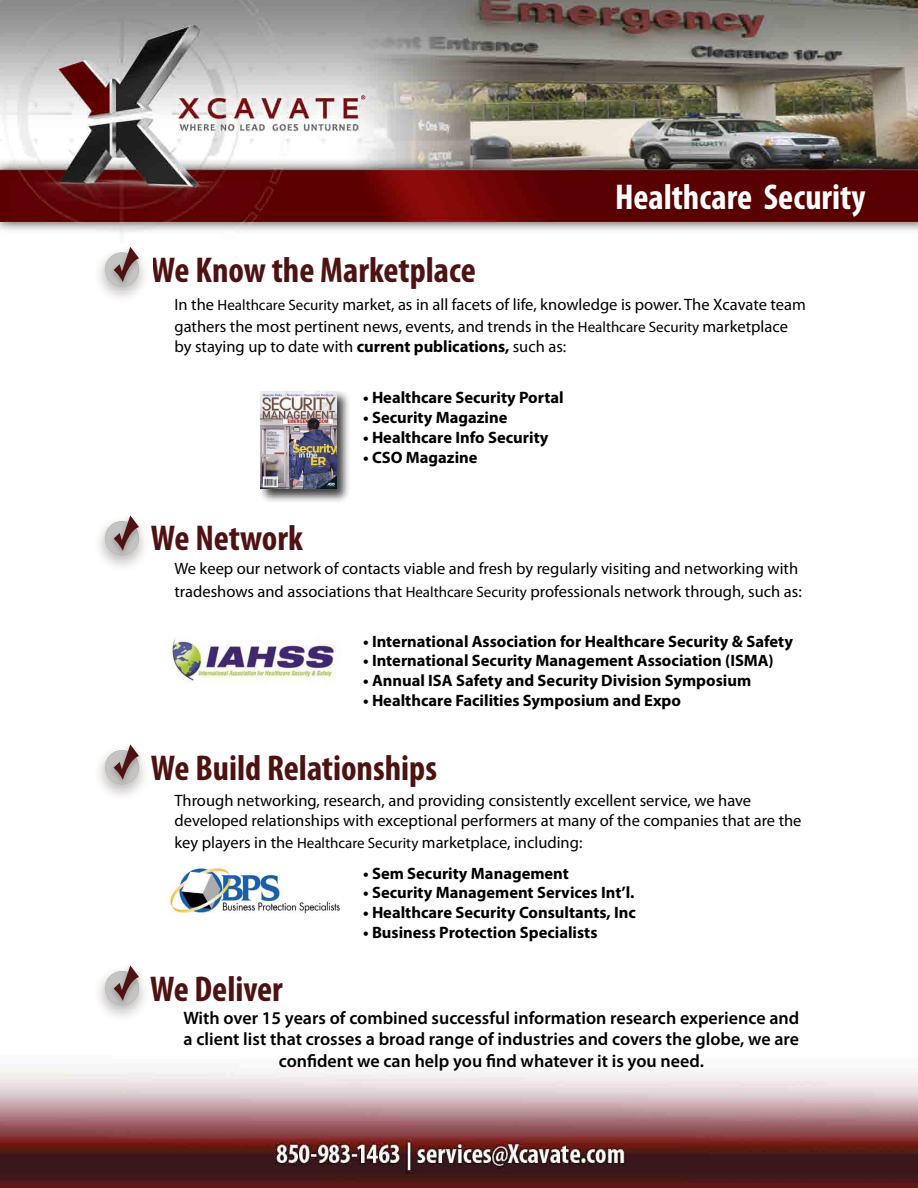
<style>
.page{position:relative;width:918px;height:1188px;background:#fff}
.page>*{position:absolute;margin:0;border:0;box-sizing:border-box;transform-origin:0 0}
.t1{font:700 condensed 36px "Myriad Pro";color:#4f1212}
.t2{font:700 condensed 36px "Myriad Pro";color:#fff}
.t3{font:600 18px/21.6px "Myriad Pro";color:#000;text-align:center}
.t4{font:16.5px/22.5px "Myriad Pro";color:#000}
.t5{font:700 16.5px "Myriad Pro";color:#000}
.s1{font-size:15px}
.s2{font-weight:700}
</style>
<div class="page">
<img style="left:169px;top:639px;width:167px;height:42px">
<img style="left:0;top:0;width:918px;height:234px">
<img style="left:0;top:1068px;width:918px;height:120px">
<img style="left:99px;top:260px;width:38px;height:38px">
<img style="left:107px;top:246px;width:38px;height:46px">
<svg style="left:105px;top:247px;width:34px;height:40px"></svg>
<img style="left:99px;top:529px;width:38px;height:38px">
<img style="left:107px;top:525px;width:38px;height:35px">
<svg style="left:105px;top:515px;width:34px;height:40px"></svg>
<img style="left:99px;top:758px;width:38px;height:38px">
<img style="left:107px;top:754px;width:38px;height:35px">
<svg style="left:105px;top:744px;width:34px;height:40px"></svg>
<img style="left:99px;top:979px;width:38px;height:38px">
<img style="left:107px;top:975px;width:38px;height:35px">
<svg style="left:105px;top:965px;width:34px;height:40px"></svg>
<div style="left:258px;top:389px;width:93px;height:114px;background:#000;opacity:.75"></div>
<img style="left:261px;top:391px;width:76px;height:98px">
<img style="left:167px;top:866px;width:173px;height:48px">
<h1 class="t2" style="left:615px;top:175px;width:252px">Healthcare Security</h1>
<h1 class="t1" style="left:151px;top:248px;width:326px">We Know the Marketplace</h1>
<p class="t4" style="left:174px;top:293px;width:633px">In the <span class="s1">Healthcare Security</span> market, as in all facets of life, knowledge is power. The Xcavate team gathers the most pertinent news, events, and trends in the <span class="s1">Healthcare Security</span> marketplace</p>
<p class="t4" style="left:174px;top:335px;width:393px">by staying up to date with <span class="s2">current publications,</span> such as:</p>
<h1 class="t1" style="left:151px;top:515px;width:153px">We Network</h1>
<p class="t5" style="left:363px;top:387px;width:202px">• Healthcare Security Portal</p>
<p class="t5" style="left:363px;top:407px;width:146px">• Security Magazine</p>
<p class="t5" style="left:363px;top:427px;width:187px">• Healthcare Info Security</p>
<p class="t5" style="left:363px;top:447px;width:116px">• CSO Magazine</p>
<p class="t4" style="left:174px;top:557px;width:629px">We keep our network of contacts viable and fresh by regularly visiting and networking with tradeshows and associations that <span class="s1">Healthcare Security</span> professionals network through, such as:</p>
<p class="t5" style="left:363px;top:630px;width:431px">• International Association for Healthcare Security &amp; Safety</p>
<p class="t5" style="left:363px;top:650px;width:412px">• International Security Management Association (ISMA)</p>
<p class="t5" style="left:363px;top:670px;width:390px">• Annual ISA Safety and Security Division Symposium</p>
<p class="t5" style="left:363px;top:690px;width:319px">• Healthcare Facilities Symposium and Expo</p>
<h1 class="t1" style="left:151px;top:746px;width:288px">We Build Relationships</h1>
<p class="t4" style="left:174px;top:790px;width:629px;line-height:19.8px">Through networking, research, and providing consistently excellent service, we have developed relationships with exceptional performers at many of the companies that are the</p>
<p class="t4" style="left:174px;top:831px;width:409px">key players in the <span class="s1">Healthcare Security</span> marketplace, including:</p>
<p class="t5" style="left:363px;top:862px;width:207px">• Sem Security Management</p>
<p class="t5" style="left:363px;top:882px;width:273px">• Security Management Services Int’l.</p>
<p class="t5" style="left:363px;top:902px;width:274px">• Healthcare Security Consultants, Inc</p>
<p class="t5" style="left:363px;top:922px;width:236px">• Business Protection Specialists</p>
<h1 class="t1" style="left:150px;top:967px;width:134px">We Deliver</h1>
<p class="t3" style="left:183px;top:1006px;width:617px">With over 15 years of combined successful information research experience and a client list that crosses a broad range of industries and covers the globe, we are confident we can help you find whatever it is you need.</p>
</div>
